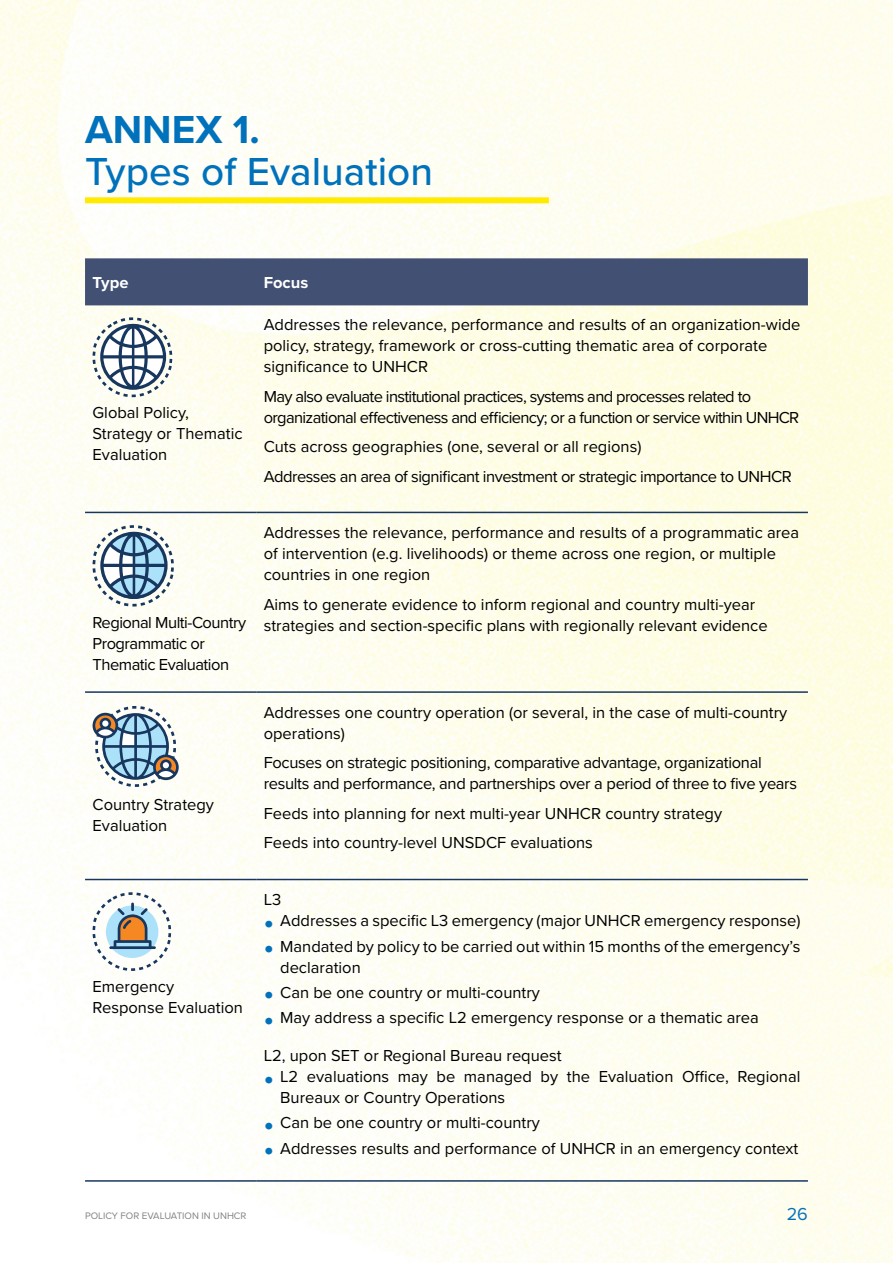
<style>
.page{position:relative;width:893px;height:1263px;background:#fff}
.page>*{position:absolute;margin:0;border:0;box-sizing:border-box;transform-origin:0 0}
.Annexes_Header{font:500 40.5px/42px "Proxima Nova";color:#0072bc}
.t1{font:18px "Proxima Nova";color:#0072bc}
.Table_body_-_balck{font:16.5px/21px "Proxima Nova";color:#000}
.Table_body_-_balck-2{font:16.5px/21px "Proxima Nova";letter-spacing:-.04em;color:#000}
.Table_body_-_balck-3{font:16.5px/21px "Proxima Nova";letter-spacing:-.02em;color:#000}
.Table_body_-_balck-4{font:16.5px/21px "Proxima Nova";letter-spacing:-.03em;color:#000}
.Table_header{font:700 16.5px "Proxima Nova";color:#fff}
.t2{font:9.75px "Proxima Nova";color:#808285}
.s1{font-weight:700}
.s2{font-weight:700;font-size:28.5px;color:#0072bc}
</style>
<div class="page">
<img style="left:0;top:0;width:893px;height:1263px">
<div style="left:85px;top:197px;width:464px;height:6px;background:#ffea00"></div>
<div style="left:85px;top:258px;width:723px;height:47px;background:#425074"></div>
<hr style="left:85px;top:512px;width:171px;height:1px;background:#18375f">
<hr style="left:256px;top:512px;width:552px;height:1px;background:#18375f">
<hr style="left:85px;top:691px;width:171px;height:2px;background:#18375f">
<hr style="left:256px;top:691px;width:552px;height:2px;background:#18375f">
<hr style="left:85px;top:879px;width:171px;height:1px;background:#18375f">
<hr style="left:256px;top:879px;width:552px;height:1px;background:#18375f">
<hr style="left:85px;top:1180px;width:171px;height:2px;background:#18375f">
<hr style="left:256px;top:1180px;width:552px;height:2px;background:#18375f">
<svg style="left:93px;top:317px;width:79px;height:80px"></svg>
<svg style="left:93px;top:525px;width:81px;height:81px"></svg>
<svg style="left:93px;top:706px;width:86px;height:81px"></svg>
<svg style="left:93px;top:892px;width:78px;height:79px"></svg>
<p class="Annexes_Header" style="left:85px;top:107px;width:349px"><span class="s1">ANNEX 1.<br></span>Types of Evaluation</p>
<p class="Table_header" style="left:93px;top:271px;width:37px">Type</p>
<p class="Table_header" style="left:264px;top:271px;width:46px">Focus</p>
<p class="Table_body_-_balck" style="left:93px;top:401px;width:152px">Global Policy,<br>Strategy or Thematic<br>Evaluation</p>
<p class="Table_body_-_balck-4" style="left:93px;top:611px;width:155px">Regional Multi-Country<br>Programmatic or<br>Thematic Evaluation</p>
<p class="Table_body_-_balck" style="left:93px;top:793px;width:123px">Country Strategy<br>Evaluation</p>
<p class="Table_body_-_balck" style="left:93px;top:975px;width:152px">Emergency<br>Response Evaluation</p>
<p class="Table_body_-_balck" style="left:264px;top:314px;width:538px">Addresses the relevance, performance and results of an organization-wide policy, strategy, framework or cross-cutting thematic area of corporate significance to UNHCR</p>
<p class="Table_body_-_balck-2" style="left:264px;top:385px;width:537px">May also evaluate institutional practices, systems and processes related to organizational effectiveness and efficiency; or a function or service within UNHCR</p>
<p class="Table_body_-_balck" style="left:264px;top:436px;width:379px">Cuts across geographies (one, several or all regions)</p>
<p class="Table_body_-_balck-4" style="left:264px;top:465px;width:529px">Addresses an area of significant investment or strategic importance to UNHCR</p>
<p class="Table_body_-_balck" style="left:264px;top:521px;width:537px">Addresses the relevance, performance and results of a programmatic area of intervention (e.g. livelihoods) or theme across one region, or multiple countries in one region</p>
<p class="Table_body_-_balck" style="left:264px;top:593px;width:506px">Aims to generate evidence to inform regional and country multi-year strategies and section-specific plans with regionally relevant evidence</p>
<p class="Table_body_-_balck" style="left:264px;top:701px;width:525px">Addresses one country operation (or several, in the case of multi-country operations)</p>
<p class="Table_body_-_balck-3" style="left:264px;top:752px;width:535px">Focuses on strategic positioning, comparative advantage, organizational results and performance, and partnerships over a period of three to five years</p>
<p class="Table_body_-_balck" style="left:264px;top:802px;width:460px">Feeds into planning for next multi-year UNHCR country strategy</p>
<p class="Table_body_-_balck" style="left:264px;top:832px;width:331px">Feeds into country-level UNSDCF evaluations</p>
<p class="Table_body_-_balck" style="left:264px;top:888px;width:19px">L3</p>
<p class="Table_body_-_balck" style="left:264px;top:909px;width:538px"><span class="s2">•</span> Addresses a specific L3 emergency (major UNHCR emergency response)</p>
<p class="Table_body_-_balck" style="left:280px;top:935px;width:522px;text-indent:-16px"><span class="s2">•</span> Mandated by policy to be carried out within 15 months of the emergency’s declaration</p>
<p class="Table_body_-_balck" style="left:264px;top:981px;width:278px"><span class="s2">•</span> Can be one country or multi-country</p>
<p class="Table_body_-_balck" style="left:264px;top:1006px;width:497px"><span class="s2">•</span> May address a specific L2 emergency response or a thematic area</p>
<p class="Table_body_-_balck" style="left:264px;top:1044px;width:299px">L2, upon SET or Regional Bureau request</p>
<p class="Table_body_-_balck" style="left:280px;top:1065px;width:522px;text-indent:-16px"><span class="s2">•</span> L2 evaluations may be managed by the Evaluation Office, Regional<br>Bureaux or Country Operations</p>
<p class="Table_body_-_balck" style="left:264px;top:1111px;width:278px"><span class="s2">•</span> Can be one country or multi-country</p>
<p class="Table_body_-_balck" style="left:264px;top:1137px;width:536px"><span class="s2">•</span> Addresses results and performance of UNHCR in an emergency context</p>
<p class="t2" style="left:85px;top:1209px;width:163px">POLICY FOR EVALUATION IN UNHCR</p>
<p class="t1" style="left:787px;top:1201px;width:23px">26</p>
</div>
